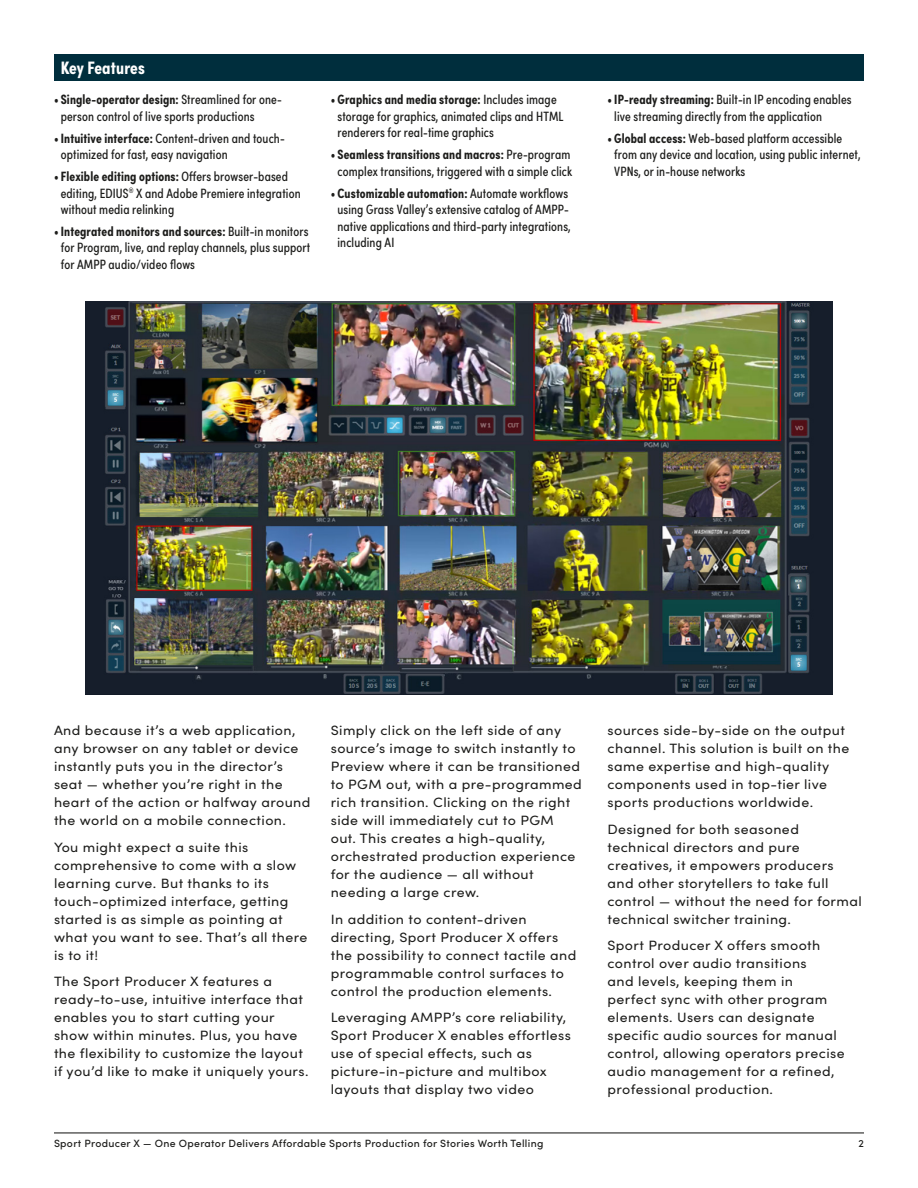
<style>
.page{position:relative;width:918px;height:1188px;background:#fff}
.page>*{position:absolute;margin:0;border:0;box-sizing:border-box;transform-origin:0 0}
.t1{font:700 18px "Sofia Pro Condensed";letter-spacing:.01em;color:#fff}
.t2{font:13.5px/18px "Sofia Pro";letter-spacing:.03em;color:#1d1d1b;scale:1.05 1}
.t3{font:13.5px/16.5px "Sofia Pro Condensed";letter-spacing:.01em;color:#1d1d1b}
.t4{font:500 10.5px "Sofia Pro";letter-spacing:.03em;color:#1d1d1b}
.s1{font-weight:700}
</style>
<div class="page">
<hr style="left:54px;top:1132px;width:810px;height:1px;background:#1d1d1b">
<div style="left:54px;top:54px;width:810px;height:27px;background:#002e3d"></div>
<img style="left:86px;top:301px;width:746px;height:393px">
<h1 class="t1" style="left:61px;top:54px;width:86px">Key Features</h1>
<p class="t3" style="left:61px;top:91px;width:222px;text-indent:-7px">• <span class="s1">Single-operator design:</span> Streamlined for one&shy;person control of live sports productions</p>
<p class="t3" style="left:61px;top:129px;width:226px;text-indent:-7px">•<span class="s1">Intuitive interface:</span> Content-driven and touch&shy;optimized for fast, easy navigation</p>
<p class="t3" style="left:61px;top:167px;width:241px;text-indent:-7px">• <span class="s1">Flexible editing options:</span> Offers browser-based editing, EDIUS<sup>®</sup> X and Adobe Premiere integration without media relinking</p>
<p class="t3" style="left:61px;top:222px;width:251px;text-indent:-7px">•<span class="s1">Integrated monitors and sources:</span> Built-in monitors for Program, live, and replay channels, plus support for AMPP audio/video flows</p>
<p class="t3" style="left:338px;top:91px;width:228px;text-indent:-7px">• <span class="s1">Graphics and media storage:</span> Includes image storage for graphics, animated clips and HTML renderers for real-time graphics</p>
<p class="t3" style="left:331px;top:145px;width:243px;text-align:center">• <span class="s1">Seamless transitions and macros:</span> Pre-program complex transitions, triggered with a simple click</p>
<p class="t3" style="left:338px;top:184px;width:235px;text-indent:-7px">• <span class="s1">Customizable automation:</span> Automate workflows using Grass Valley’s extensive catalog of AMPP&shy;native applications and third-party integrations, including AI</p>
<p class="t3" style="left:614px;top:90px;width:239px;text-indent:-7px">•<span class="s1">IP-ready streaming:</span> Built-in IP encoding enables live streaming directly from the application</p>
<p class="t3" style="left:614px;top:129px;width:248px;text-indent:-7px">• <span class="s1">Global access:</span> Web-based platform accessible from any device and location, using public internet,<br>VPNs, or in-house networks</p>
<p class="t2" style="left:54px;top:721px;width:246px">And because it’s a web application, any browser on any tablet or device instantly puts you in the director’s seat — whether you’re right in the heart of the action or halfway around the world on a mobile connection.</p>
<p class="t2" style="left:54px;top:838px;width:243px">You might expect a suite this comprehensive to come with a slow learning curve. But thanks to its touch-optimized interface, getting started is as simple as pointing at what you want to see. That’s all there is to it!</p>
<p class="t2" style="left:54px;top:972px;width:244px">The Sport Producer X features a ready-to-use, intuitive interface that enables you to start cutting your show within minutes. Plus, you have the flexibility to customize the layout if you’d like to make it uniquely yours.</p>
<p class="t2" style="left:331px;top:721px;width:241px">Simply click on the left side of any source’s image to switch instantly to Preview where it can be transitioned to PGM out, with a pre-programmed rich transition. Clicking on the right side will immediately cut to PGM out. This creates a high-quality, orchestrated production experience for the audience — all without needing a large crew.</p>
<p class="t2" style="left:331px;top:909px;width:236px">In addition to content-driven directing, Sport Producer X offers the possibility to connect tactile and programmable control surfaces to control the production elements.</p>
<p class="t2" style="left:331px;top:1008px;width:230px">Leveraging AMPP’s core reliability, Sport Producer X enables effortless use of special effects, such as picture-in-picture and multibox layouts that display two video</p>
<p class="t2" style="left:608px;top:721px;width:232px">sources side-by-side on the output channel. This solution is built on the same expertise and high-quality components used in top-tier live sports productions worldwide.</p>
<p class="t2" style="left:608px;top:819px;width:244px">Designed for both seasoned technical directors and pure creatives, it empowers producers and other storytellers to take full control — without the need for formal technical switcher training.</p>
<p class="t2" style="left:608px;top:936px;width:227px">Sport Producer X offers smooth control over audio transitions<br>and levels, keeping them in perfect sync with other program elements. Users can designate specific audio sources for manual control, allowing operators precise audio management for a refined, professional production.</p>
<p class="t4" style="left:54px;top:1136px;width:491px">Sport Producer X — One Operator Delivers Affordable Sports Production for Stories Worth Telling</p>
<p class="t4" style="left:859px;top:1136px;width:7px">2</p>
</div>
